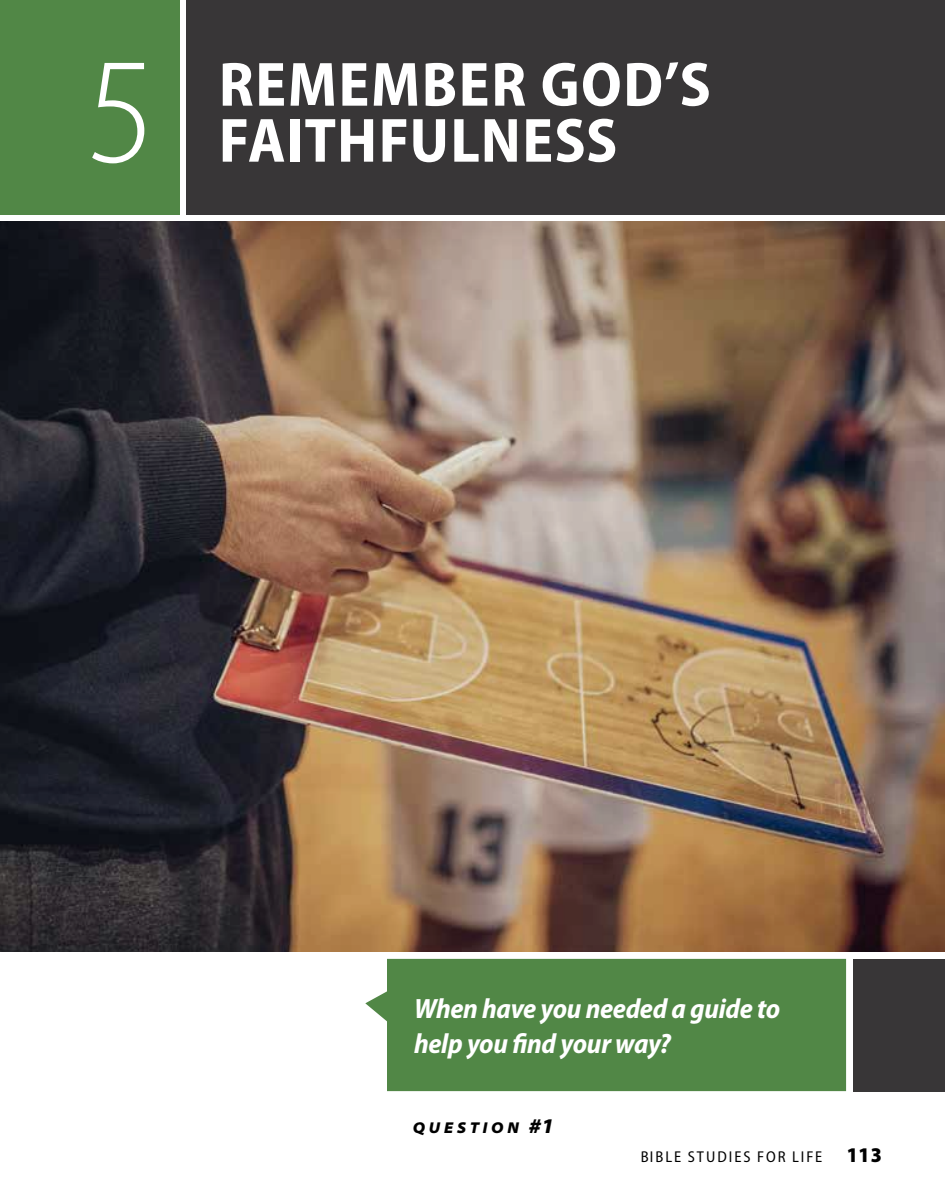
<style>
.page{position:relative;width:945px;height:1197px;background:#fff}
.page>*{position:absolute;margin:0;border:0;box-sizing:border-box;transform-origin:0 0}
.t1{font:300 semi-condensed 152.25px "Myriad Pro";color:#fff}
.t2{font:700 semi-condensed 63px "Myriad Pro";letter-spacing:.02em;color:#fff}
.t3{font:italic 700 semi-condensed 28px/35px "Myriad Pro";letter-spacing:-.01em;color:#fff}
.t4{font:semi-condensed 15.75px "Myriad Pro";letter-spacing:.125em;color:#000}
.t5{font:italic 900 semi-expanded 15.75px "Myriad Pro";letter-spacing:.235em;color:#000}
.s1{font-size:21px}
.s2{font-weight:900;font-size:21px}
</style>
<div class="page">
<div style="left:853px;top:959px;width:92px;height:132px;background:#383637"></div>
<div style="left:0;top:0;width:179px;height:214px;background:#518746"></div>
<div style="left:186px;top:0;width:759px;height:214px;background:#383637"></div>
<div style="left:365px;top:959px;width:481px;height:132px;background:#518746"></div>
<img style="left:0;top:221px;width:945px;height:731px">
<h1 class="t1" style="left:87px;top:29px;width:70px">5</h1>
<h2 class="t2" style="left:219px;top:49px;width:494px">REMEMBER GOD’S</h2>
<h2 class="t2" style="left:219px;top:105px;width:400px">FAITHFULNESS</h2>
<p class="t3" style="left:414px;top:992px;width:368px">When have you needed a guide to help you find your way?</p>
<p class="t5" style="left:413px;top:1119px;width:143px">QUESTION <span class="s1">#1</span></p>
<p class="t4" style="left:640px;top:1149px;width:243px">BIBLE STUDIES FOR LIFE <span class="s2">113</span></p>
</div>
